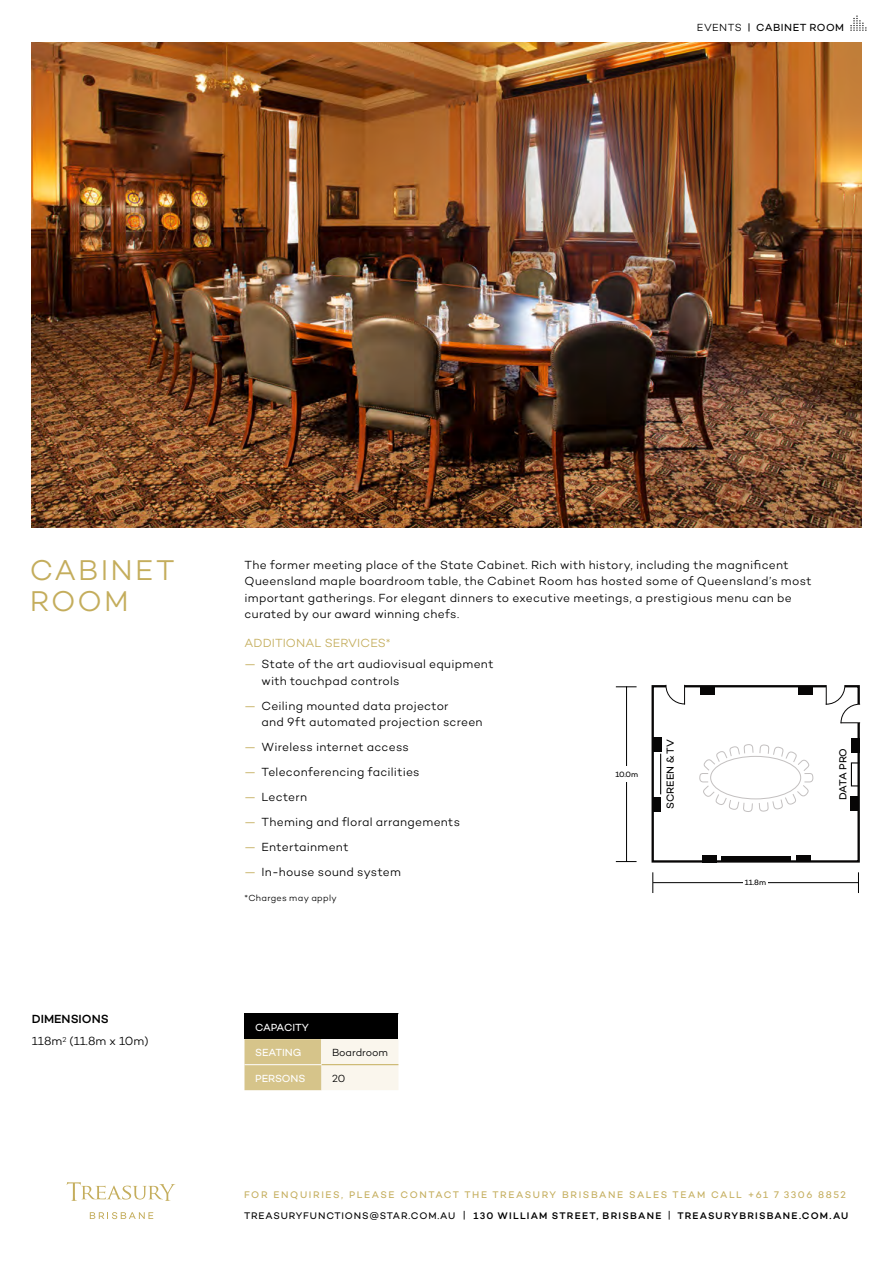
<style>
.page{position:relative;width:893px;height:1263px;background:#fff}
.page>*{position:absolute;margin:0;border:0;box-sizing:border-box;transform-origin:0 0}
.t1{font:300 29.1px/30.9px "Campton";letter-spacing:.075em;color:#c4ad5c}
.t2{font:300 12px/16.5px "Campton";letter-spacing:.02em;color:#000}
.t3{font:300 12px/22px "Campton";color:#000}
.t4{font:300 12px "Campton";letter-spacing:.01em;color:#c4ad5c}
.t5{font:10.5px "Campton";letter-spacing:-.005em;color:#fff}
.t6{font:10.5px "Campton";letter-spacing:.04em;color:#000}
.t7{font:300 10.5px "Campton";letter-spacing:-.01em;color:#000}
.t8{font:10.35px "Campton";letter-spacing:-.01em;color:#000}
.t9{font:9.75px/21.3px "Campton";letter-spacing:.165em;color:#c4ad5c}
.t10{font:300 9px "Campton";letter-spacing:.03em;color:#000}
.t11{font:7.8px "Campton";color:#000}
.s1{font-weight:300}
.s2{color:#c4ad5c}
.s3{font-weight:500}
.s4{color:#000}
.s5{font-weight:500;color:#000}
</style>
<div class="page">
<svg style="left:90px;top:1212px;width:63px;height:7px"></svg>
<svg style="left:67px;top:1182px;width:108px;height:19px"></svg>
<svg style="left:850px;top:16px;width:16px;height:15px"></svg>
<img style="left:32px;top:43px;width:829px;height:484px">
<div style="left:244px;top:1014px;width:154px;height:25px;background:#000"></div>
<hr style="left:244px;top:1013px;width:77px;height:1px;background:#000">
<hr style="left:321px;top:1013px;width:77px;height:1px;background:#000">
<svg style="left:244px;top:1039px;width:154px;height:51px;background:#e8ddbb"></svg>
<hr style="left:321px;top:1064px;width:77px;height:1px;background:#c4ad5c">
<hr style="left:244px;top:1064px;width:77px;height:1px;background:#fff">
<hr style="left:653px;top:882px;width:206px;height:1px;background:#000">
<svg style="left:652px;top:872px;width:1px;height:21px"></svg>
<svg style="left:858px;top:872px;width:1px;height:21px"></svg>
<svg style="left:616px;top:686px;width:20px;height:1px"></svg>
<svg style="left:616px;top:861px;width:20px;height:1px"></svg>
<hr style="left:626px;top:687px;width:1px;height:174px;background:#000">
<div style="left:651px;top:685px;width:209px;height:178px;border:2px solid #070606"></div>
<svg style="left:665px;top:685px;width:20px;height:20px"></svg>
<div style="left:613px;top:766px;width:25px;height:16px;background:#fff"></div>
<div style="left:743px;top:875px;width:25px;height:16px;background:#fff"></div>
<div style="left:700px;top:687px;width:14px;height:8px;background:#070606"></div>
<div style="left:798px;top:687px;width:14px;height:8px;background:#070606"></div>
<div style="left:652px;top:797px;width:9px;height:14px;background:#070606"></div>
<div style="left:653px;top:737px;width:8px;height:14px;background:#070606"></div>
<div style="left:851px;top:738px;width:8px;height:14px;background:#070606"></div>
<svg style="left:826px;top:685px;width:34px;height:38px"></svg>
<div style="left:702px;top:855px;width:15px;height:7px;background:#070606"></div>
<div style="left:796px;top:855px;width:14px;height:6px;background:#070606"></div>
<div style="left:721px;top:856px;width:69px;height:6px;background:#070606"></div>
<svg style="left:659px;top:744px;width:201px;height:68px"></svg>
<p class="t6" style="left:697px;top:21px;width:149px"><span class="s1">EVENTS</span> | CABINET ROOM</p>
<h1 class="t1" style="left:30px;top:554px;width:146px">CABINET<br>ROOM</h1>
<p class="t2" style="left:244px;top:556px;width:569px">The former meeting place of the State Cabinet. Rich with history, including the magnificent Queensland maple boardroom table, the Cabinet Room has hosted some of Queensland’s most important gatherings. For elegant dinners to executive meetings, a prestigious menu can be curated by our award winning chefs.</p>
<p class="t4" style="left:245px;top:636px;width:148px">ADDITIONAL SERVICES*</p>
<p class="t2" style="left:261px;top:656px;width:233px;text-indent:-17px"><span class="s2">—</span> State of the art audiovisual equipment with touchpad controls</p>
<p class="t2" style="left:261px;top:697px;width:223px;text-indent:-17px"><span class="s2">—</span> Ceiling mounted data projector<br>and 9ft automated projection screen</p>
<p class="t2" style="left:244px;top:739px;width:166px"><span class="s2">—</span> Wireless internet access</p>
<p class="t2" style="left:244px;top:764px;width:177px"><span class="s2">—</span> Teleconferencing facilities</p>
<p class="t2" style="left:244px;top:789px;width:64px"><span class="s2">—</span> Lectern</p>
<p class="t2" style="left:244px;top:814px;width:217px"><span class="s2">—</span> Theming and floral arrangements</p>
<p class="t2" style="left:244px;top:839px;width:106px"><span class="s2">—</span> Entertainment</p>
<p class="t2" style="left:244px;top:864px;width:158px"><span class="s2">—</span> In-house sound system</p>
<p class="t10" style="left:244px;top:893px;width:94px">*Charges may apply</p>
<p class="t8" style="left:664px;top:809px;width:71px;rotate:-90deg">SCREEN &amp; TV</p>
<p class="t8" style="left:836px;top:800px;width:54px;rotate:-90deg">DATA PRO</p>
<p class="t11" style="left:615px;top:769px;width:24px">10.0m</p>
<p class="t11" style="left:745px;top:878px;width:23px">11.8m</p>
<p class="t3" style="left:32px;top:1008px;width:118px"><span class="s3">DIMENSIONS<br></span>118m<sup>2</sup> (11.8m x 10m)</p>
<p class="t5" style="left:255px;top:1020px;width:55px">CAPACITY</p>
<p class="t5" style="left:255px;top:1046px;width:48px">SEATING</p>
<p class="t7" style="left:332px;top:1046px;width:57px">Boardroom</p>
<p class="t5" style="left:255px;top:1071px;width:52px">PERSONS</p>
<p class="t7" style="left:332px;top:1071px;width:15px">20</p>
<p class="t9" style="left:244px;top:1183px;width:606px">FOR ENQUIRIES, PLEASE CONTACT THE TREASURY BRISBANE SALES TEAM CALL +61 7 3306 8852<br><span class="s4">TREASURYFUNCTIONS@STAR.COM.AU |</span> <span class="s5">130 WILLIAM STREET, BRISBANE</span> <span class="s4">|</span> <span class="s5">TREASURYBRISBANE.COM.AU</span></p>
</div>
